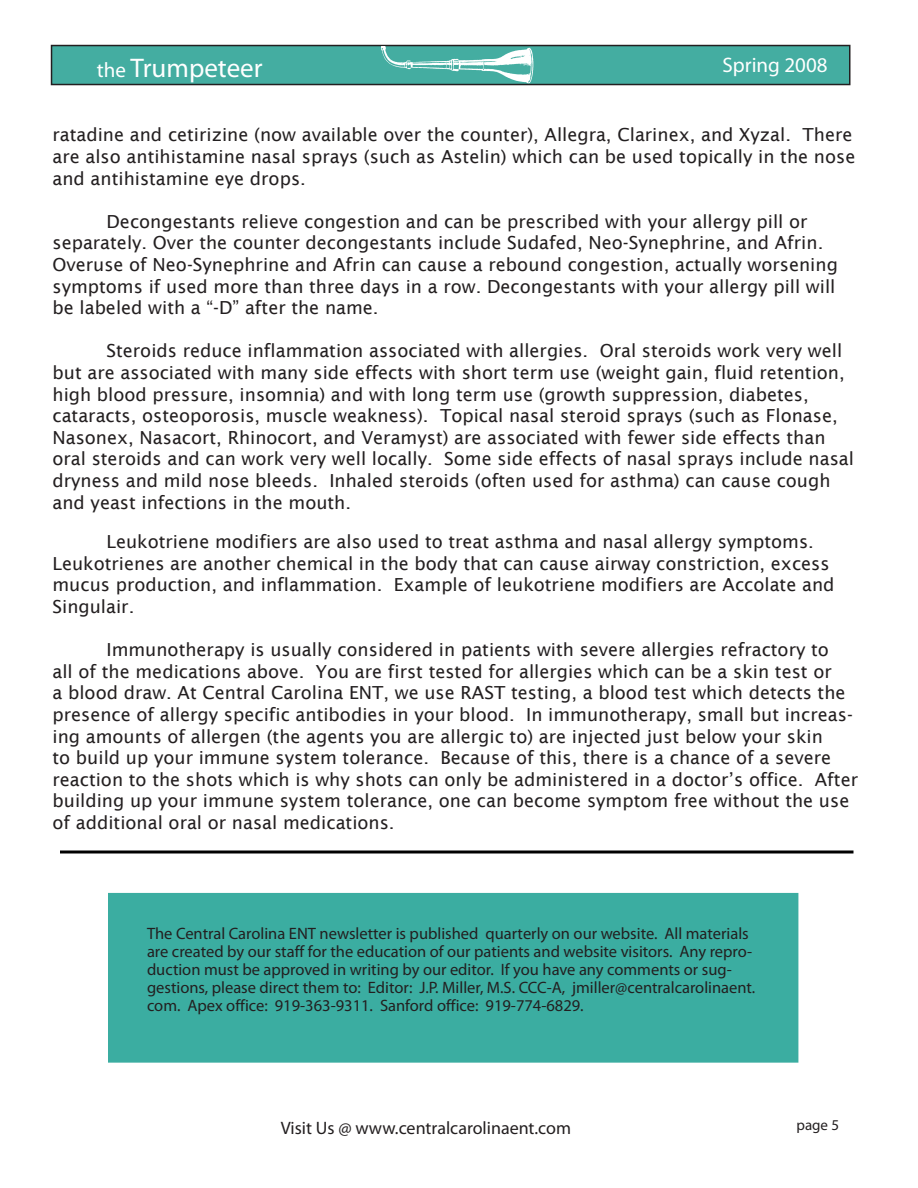
<style>
.page{position:relative;width:918px;height:1188px;background:#fff}
.page>*{position:absolute;margin:0;border:0;box-sizing:border-box;transform-origin:0 0}
.t1{font:27px "Myriad Pro";color:#fff}
.t2{font:21px "Myriad Pro";color:#fff}
.t3{font:18px/21.6px "Lucida Sans";color:#231f20}
.t4{font:18px "Myriad Pro";color:#231f20}
.t5{font:16.5px/18px "Myriad Pro";color:#231f20}
.t6{font:15px "Myriad Pro";color:#231f20}
.s1{font-size:21px}
</style>
<div class="page">
<div style="left:109px;top:894px;width:689px;height:168px;background:#3bada1"></div>
<div style="left:108px;top:893px;width:690px;height:170px;border:2px solid #3bada1"></div>
<div style="left:52px;top:46px;width:798px;height:39px;background:#44ada1"></div>
<div style="left:51px;top:45px;width:799px;height:40px;border:2px solid #231f20"></div>
<img style="left:381px;top:46px;width:152px;height:37px">
<svg style="left:60px;top:850px;width:794px;height:4px;background:#3f3f3f"></svg>
<p class="t2" style="left:742px;top:46px;width:107px">Spring 2007</p>
<p class="t1" style="left:97px;top:51px;width:167px"><span class="s1">the</span> Trumpeteer</p>
<p class="t2" style="left:722px;top:52px;width:107px">Spring 2008</p>
<p class="t3" style="left:52px;top:124px;width:804px">ratadine and cetirizine (now available over the counter), Allegra, Clarinex, and Xyzal. There are also antihistamine nasal sprays (such as Astelin) which can be used topically in the nose and antihistamine eye drops.</p>
<p class="t3" style="left:52px;top:211px;width:787px;text-indent:54px">Decongestants relieve congestion and can be prescribed with your allergy pill or separately. Over the counter decongestants include Sudafed, Neo-Synephrine, and Afrin.<br>Overuse of Neo-Synephrine and Afrin can cause a rebound congestion, actually worsening symptoms if used more than three days in a row. Decongestants with your allergy pill will be labeled with a “-D” after the name.</p>
<p class="t3" style="left:52px;top:340px;width:803px;text-indent:54px">Steroids reduce inflammation associated with allergies. Oral steroids work very well but are associated with many side effects with short term use (weight gain, fluid retention, high blood pressure, insomnia) and with long term use (growth suppression, diabetes, cataracts, osteoporosis, muscle weakness). Topical nasal steroid sprays (such as Flonase, Nasonex, Nasacort, Rhinocort, and Veramyst) are associated with fewer side effects than oral steroids and can work very well locally. Some side effects of nasal sprays include nasal dryness and mild nose bleeds. Inhaled steroids (often used for asthma) can cause cough and yeast infections in the mouth.</p>
<p class="t3" style="left:52px;top:531px;width:784px;text-indent:54px">Leukotriene modifiers are also used to treat asthma and nasal allergy symptoms.<br>Leukotrienes are another chemical in the body that can cause airway constriction, excess mucus production, and inflammation. Example of leukotriene modifiers are Accolate and Singulair.</p>
<p class="t3" style="left:52px;top:639px;width:807px;text-indent:54px">Immunotherapy is usually considered in patients with severe allergies refractory to<br>all of the medications above. You are first tested for allergies which can be a skin test or<br>a blood draw. At Central Carolina ENT, we use RAST testing, a blood test which detects the presence of allergy specific antibodies in your blood. In immunotherapy, small but increas&shy;ing amounts of allergen (the agents you are allergic to) are injected just below your skin<br>to build up your immune system tolerance. Because of this, there is a chance of a severe reaction to the shots which is why shots can only be administered in a doctor’s office. After building up your immune system tolerance, one can become symptom free without the use of additional oral or nasal medications.</p>
<p class="t5" style="left:147px;top:925px;width:610px">The Central Carolina ENT newsletter is published quarterly on our website. All materials are created by our staff for the education of our patients and website visitors. Any repro&shy;duction must be approved in writing by our editor. If you have any comments or sug&shy;gestions, please direct them to: Editor: J.P. Miller, M.S. CCC-A, jmiller@centralcarolinaent. com. Apex office: 919-363-9311. Sanford office: 919-774-6829.</p>
<p class="t4" style="left:281px;top:1117px;width:292px">Visit Us @ www.centralcarolinaent.com</p>
<p class="t6" style="left:796px;top:1116px;width:44px">page 5</p>
</div>
